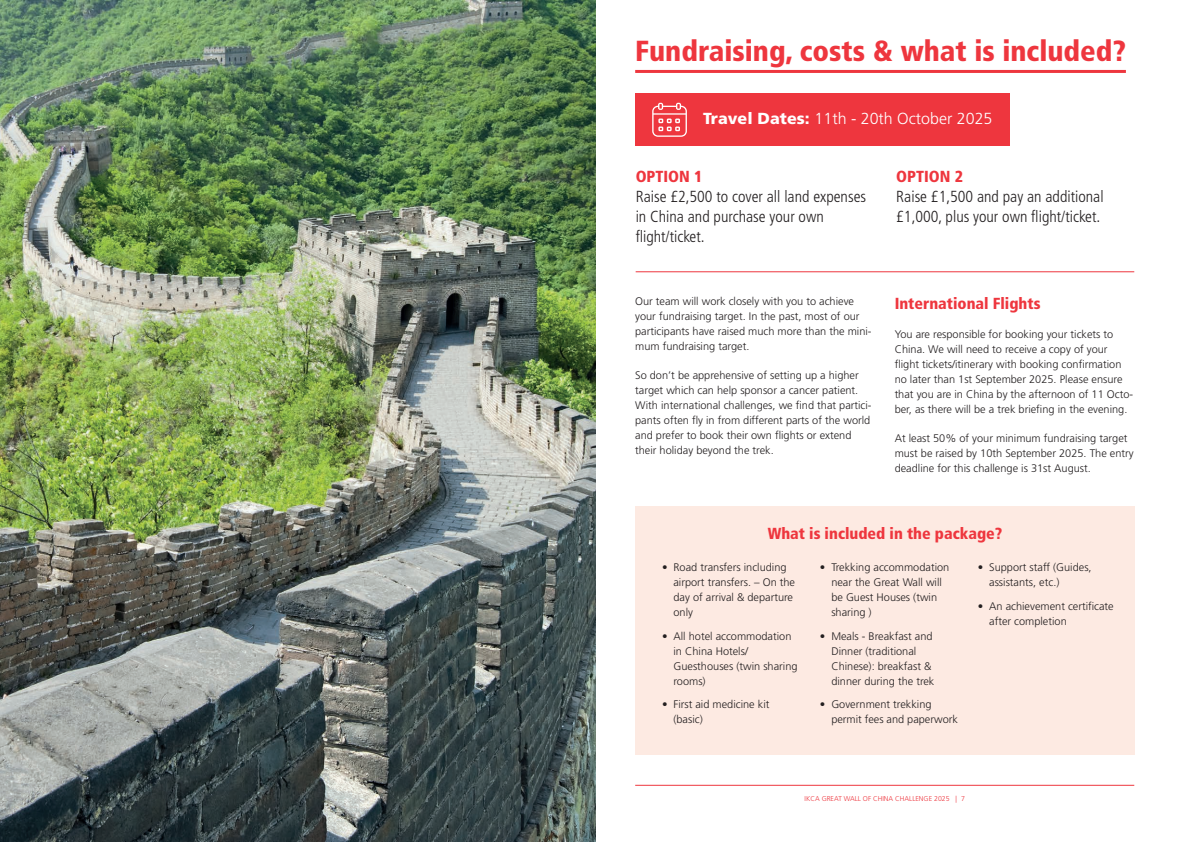
<style>
.page{position:relative;width:1191px;height:842px;background:#fff}
.page>*{position:absolute;margin:0;border:0;box-sizing:border-box;transform-origin:0 0}
.t1{font:900 condensed 29px "Frutiger LT Pro";color:#ee363e}
.t2{font:300 condensed 16px/20px "Frutiger LT Pro";color:#231f20}
.t3{font:900 condensed 16px "Frutiger LT Pro";color:#ee363e}
.t4{font:300 16px "Frutiger LT Pro";color:#fff}
.t5{font:300 11px/15px "Frutiger LT Pro";color:#231f20}
.t6{font:300 7px "Frutiger LT Pro";color:#ee363e}
.s1{font-weight:900}
</style>
<div class="page">
<div style="left:635px;top:94px;width:375px;height:52px;background:#ee363e"></div>
<div style="left:635px;top:506px;width:499px;height:248px;background:#fdeae2"></div>
<hr style="left:635px;top:70px;width:490px;height:3px;background:#ee363e">
<img style="left:0;top:0;width:595px;height:842px">
<hr style="left:635px;top:785px;width:499px;height:1px;background:#ee363e">
<hr style="left:635px;top:271px;width:499px;height:1px;background:#ee363e">
<svg style="left:652px;top:103px;width:35px;height:34px"></svg>
<h1 class="t1" style="left:635px;top:34px;width:492px">Fundraising, costs &amp; what is included?</h1>
<h2 class="t4" style="left:703px;top:109px;width:291px"><span class="s1">Travel Dates:</span> 11th - 20th October 2025</h2>
<h2 class="t3" style="left:635px;top:166px;width:68px">OPTION 1</h2>
<h2 class="t2" style="left:635px;top:186px;width:232px">Raise £2,500 to cover all land expenses in China and purchase your own flight/ticket.</h2>
<p class="t5" style="left:635px;top:294px;width:238px">Our team will work closely with you to achieve your fundraising target. In the past, most of our participants have raised much more than the mini&shy;mum fundraising target.</p>
<p class="t5" style="left:635px;top:368px;width:238px">So don’t be apprehensive of setting up a higher target which can help sponsor a cancer patient.<br>With international challenges, we find that partici&shy;pants often fly in from different parts of the world and prefer to book their own flights or extend their holiday beyond the trek.</p>
<h2 class="t3" style="left:896px;top:166px;width:68px">OPTION 2</h2>
<h2 class="t2" style="left:896px;top:186px;width:209px">Raise £1,500 and pay an additional £1,000, plus your own flight/ticket.</h2>
<h2 class="t3" style="left:894px;top:294px;width:147px">International Flights</h2>
<p class="t5" style="left:894px;top:327px;width:240px">You are responsible for booking your tickets to China. We will need to receive a copy of your flight tickets/itinerary with booking confirmation no later than 1st September 2025. Please ensure that you are in China by the afternoon of 11 Octo&shy;ber, as there will be a trek briefing in the evening.</p>
<p class="t5" style="left:894px;top:431px;width:240px">At least 50% of your minimum fundraising target must be raised by 10th September 2025. The entry deadline for this challenge is 31st August.</p>
<h2 class="t3" style="left:767px;top:524px;width:236px">What is included in the package?</h2>
<p class="t5" style="left:673px;top:560px;width:123px;text-indent:-11px">• Road transfers including airport transfers. – On the day of arrival &amp; departure only</p>
<p class="t5" style="left:673px;top:628px;width:126px;text-indent:-11px">• All hotel accommodation in China Hotels/<br>Guesthouses (twin sharing rooms)</p>
<p class="t5" style="left:673px;top:697px;width:97px;text-indent:-11px">• First aid medicine kit (basic)</p>
<p class="t5" style="left:831px;top:560px;width:119px;text-indent:-11px">• Trekking accommodation near the Great Wall will be Guest Houses (twin sharing )</p>
<p class="t5" style="left:831px;top:628px;width:105px;text-indent:-11px">• Meals - Breakfast and<br>Dinner (traditional<br>Chinese): breakfast &amp; dinner during the trek</p>
<p class="t5" style="left:831px;top:697px;width:128px;text-indent:-11px">• Government trekking permit fees and paperwork</p>
<p class="t5" style="left:989px;top:560px;width:104px;text-indent:-11px">• Support staff (Guides, assistants, etc.)</p>
<p class="t5" style="left:989px;top:598px;width:126px;text-indent:-11px">• An achievement certificate after completion</p>
<p class="t6" style="left:804px;top:794px;width:162px">IKCA GREAT WALL OF CHINA CHALLENGE 2025 | 7</p>
</div>
